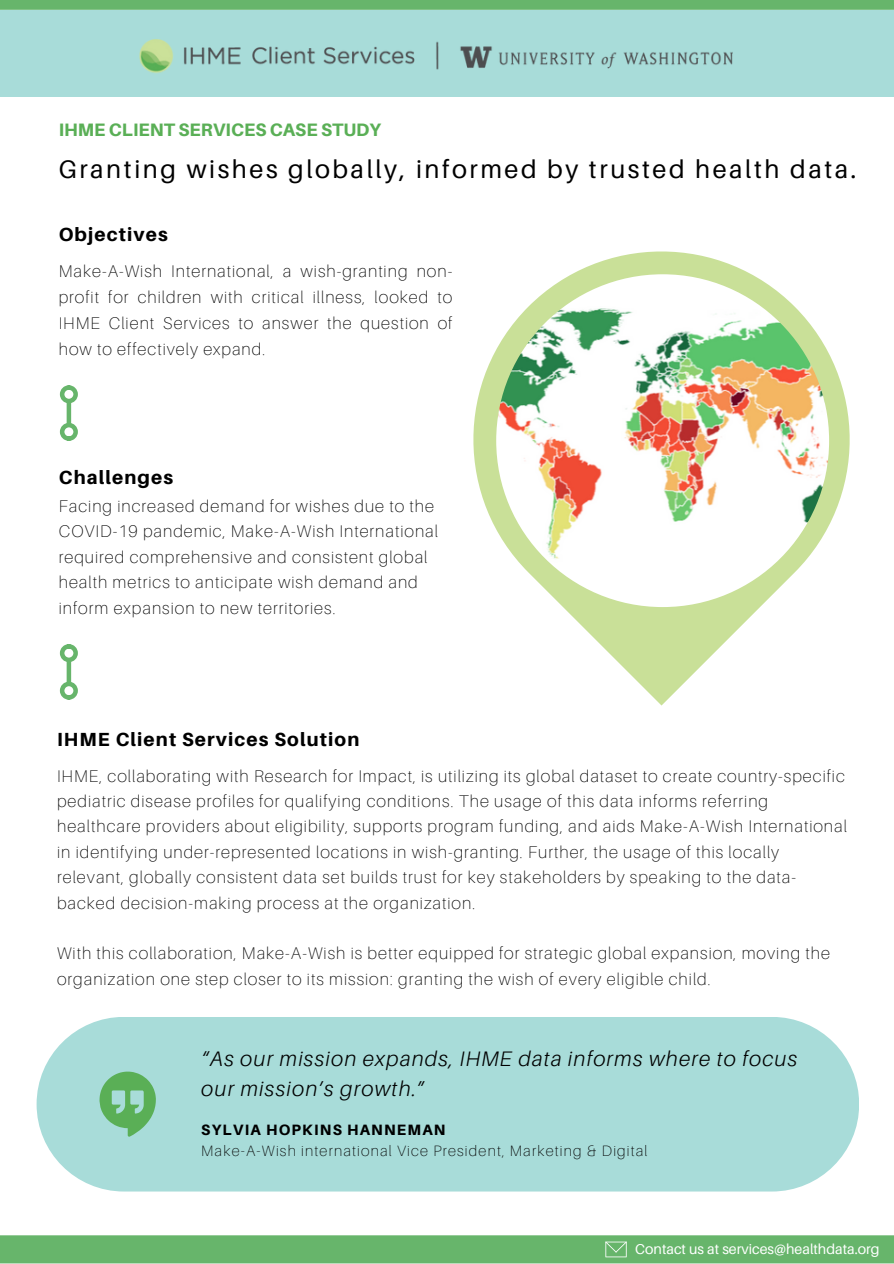
<style>
.page{position:relative;width:894px;height:1264px;background:#fff}
.page>*{position:absolute;margin:0;border:0;box-sizing:border-box;transform-origin:0 0}
.t1{font:25.35px "Aileron";letter-spacing:.1em;color:#000}
.t2{font:italic 300 21px/29.2px "Aileron";letter-spacing:.06em;color:#000}
.t3{font:800 19.05px "Aileron";letter-spacing:.06em;color:#000}
.t4{font:800 18px "Aileron";color:#5aaf56}
.t5{font:100 16.95px/25.3px "Aileron";letter-spacing:.06em;color:#000}
.t6{font:100 15px "Aileron";letter-spacing:.08em;color:#000}
.t7{font:800 15px "Aileron";letter-spacing:.08em;color:#000}
.t8{font:14.25px "Aileron";color:#fff}
</style>
<div class="page">
<div style="left:0;top:0;width:893px;height:10px;background:#67b56b"></div>
<div style="left:0;top:1235px;width:893px;height:28px;background:#67b56b"></div>
<div style="left:0;top:10px;width:893px;height:87px;background:#a8dcd9"></div>
<img style="left:139px;top:9px;width:593px;height:64px">
<svg style="left:605px;top:1241px;width:21px;height:16px"></svg>
<svg style="left:473px;top:251px;width:376px;height:454px"></svg>
<img style="left:496px;top:274px;width:332px;height:333px;border-radius:50%">
<hr style="left:67px;top:402px;width:4px;height:22px;background:#67b56b">
<div style="left:60px;top:385px;width:18px;height:18px;border:4px solid #67b56b;border-radius:50%"></div>
<div style="left:60px;top:423px;width:18px;height:18px;border:4px solid #67b56b;border-radius:50%"></div>
<hr style="left:67px;top:661px;width:4px;height:21px;background:#67b56b">
<div style="left:60px;top:644px;width:18px;height:18px;border:4px solid #67b56b;border-radius:50%"></div>
<div style="left:60px;top:681px;width:18px;height:18px;border:4px solid #67b56b;border-radius:50%"></div>
<div style="left:37px;top:1016px;width:821px;height:175px;background:#a8dcd9;border-radius:87px"></div>
<svg style="left:99px;top:1071px;width:57px;height:65px"></svg>
<p class="t4" style="left:59px;top:119px;width:324px">IHME CLIENT SERVICES CASE STUDY</p>
<p class="t1" style="left:59px;top:153px;width:799px">Granting wishes globally, informed by trusted health data.</p>
<p class="t3" style="left:59px;top:222px;width:110px">Objectives</p>
<p class="t5" style="left:59px;top:258px;width:395px;line-height:25.8px;text-align:justify">Make-A-Wish International, a wish-granting non&shy;profit for children with critical illness, looked to IHME Client Services to answer the question of how to effectively expand.</p>
<p class="t3" style="left:59px;top:465px;width:116px">Challenges</p>
<p class="t5" style="left:59px;top:493px;width:380px">Facing increased demand for wishes due to the COVID-19 pandemic, Make-A-Wish International required comprehensive and consistent global health metrics to anticipate wish demand and inform expansion to new territories.</p>
<p class="t3" style="left:57px;top:727px;width:303px">IHME Client Services Solution</p>
<p class="t5" style="left:57px;top:762px;width:791px">IHME, collaborating with Research for Impact, is utilizing its global dataset to create country-specific pediatric disease profiles for qualifying conditions. The usage of this data informs referring healthcare providers about eligibility, supports program funding, and aids Make-A-Wish International in identifying under-represented locations in wish-granting. Further, the usage of this locally relevant, globally consistent data set builds trust for key stakeholders by speaking to the data&shy;backed decision-making process at the organization.</p>
<p class="t5" style="left:57px;top:940px;width:774px">With this collaboration, Make-A-Wish is better equipped for strategic global expansion, moving the organization one step closer to its mission: granting the wish of every eligible child.</p>
<p class="t2" style="left:201px;top:1044px;width:597px">“As our mission expands, IHME data informs where to focus our mission’s growth.”</p>
<p class="t7" style="left:201px;top:1120px;width:246px">SYLVIA HOPKINS HANNEMAN</p>
<p class="t6" style="left:201px;top:1141px;width:447px">Make-A-Wish international Vice President, Marketing &amp; Digital</p>
<p class="t8" style="left:635px;top:1239px;width:246px">Contact us at services@healthdata.org</p>
</div>
